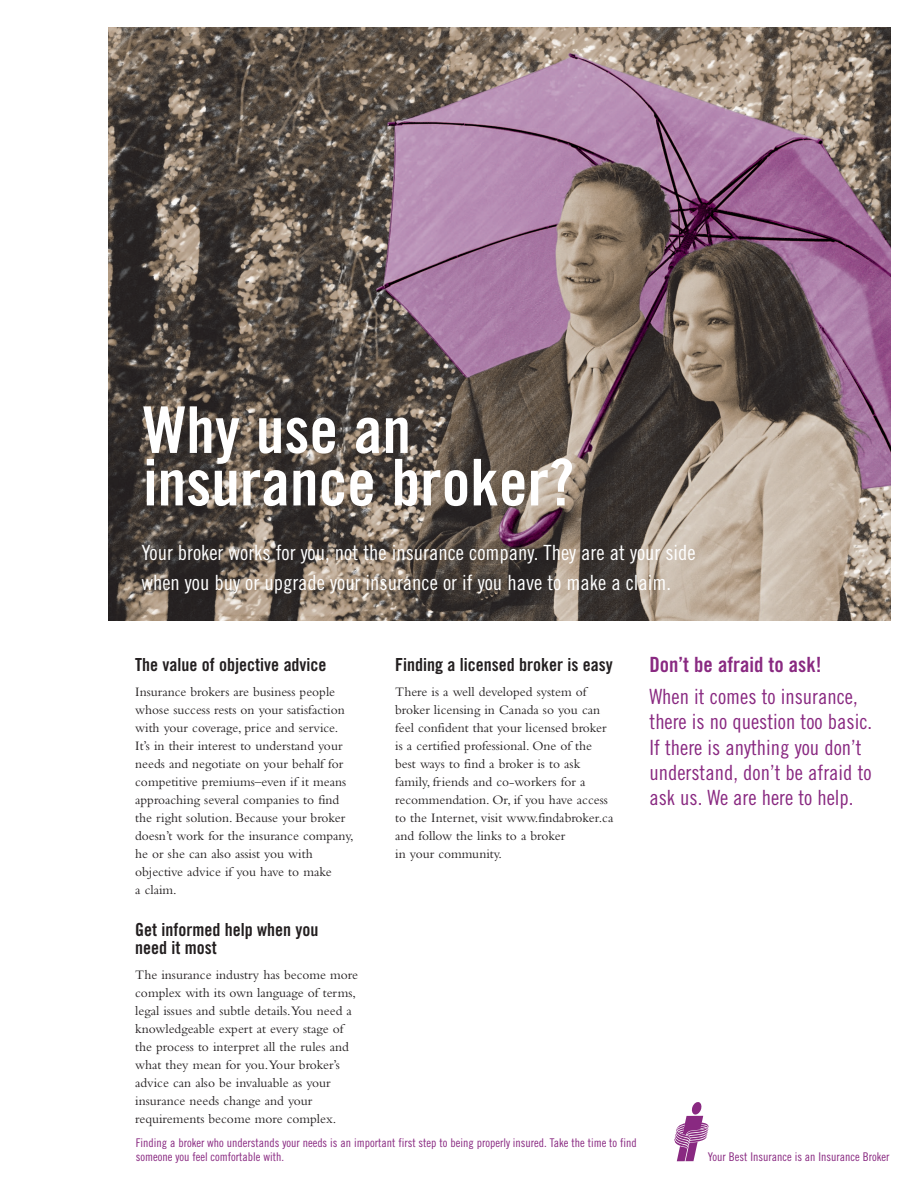
<style>
.page{position:relative;width:918px;height:1188px;background:#fff}
.page>*{position:absolute;margin:0;border:0;box-sizing:border-box;transform-origin:0 0}
.t1{font:64.5px/52.5px "Trade Gothic Bold Cond Twenty";color:#fff}
.t2{font:21px/25.2px "Trade Gothic Cond Eighteen";color:#892981}
.t3{font:21px/30px "Trade Gothic Cond Eighteen";color:#fff}
.t4{font:21px "Trade Gothic Bold Cond Twenty";color:#892981}
.t5{font:18px/18px "Trade Gothic Bold Cond Twenty";color:#231f20}
.t6{font:13.5px/18px "Bembo";color:#231f20}
.t7{font:12px/14.4px "Trade Gothic Cond Eighteen";color:#892981}
</style>
<div class="page">
<img style="left:108px;top:27px;width:783px;height:594px">
<svg style="left:674px;top:1102px;width:35px;height:59px"></svg>
<h1 class="t1" style="left:143px;top:409px;width:432px">Why use an insurance broker?</h1>
<h2 class="t3" style="left:141px;top:539px;width:556px">Your broker works for you, not the insurance company. They are at your side when you buy or upgrade your insurance or if you have to make a claim.</h2>
<h3 class="t5" style="left:135px;top:657px;width:193px">The value of objective advice</h3>
<p class="t6" style="left:135px;top:684px;width:220px">Insurance brokers are business people whose success rests on your satisfaction with your coverage, price and service.<br>It’s in their interest to understand your needs and negotiate on your behalf for competitive premiums–even if it means approaching several companies to find the right solution. Because your broker doesn’t work for the insurance company, he or she can also assist you with objective advice if you have to make<br>a claim.</p>
<h3 class="t5" style="left:135px;top:922px;width:185px">Get informed help when you need it most</h3>
<p class="t6" style="left:135px;top:967px;width:224px">The insurance industry has become more complex with its own language of terms, legal issues and subtle details.You need a knowledgeable expert at every stage of the process to interpret all the rules and what they mean for you.Your broker’s advice can also be invaluable as your insurance needs change and your requirements become more complex.</p>
<h3 class="t5" style="left:395px;top:657px;width:219px">Finding a licensed broker is easy</h3>
<p class="t6" style="left:395px;top:684px;width:220px">There is a well developed system of broker licensing in Canada so you can feel confident that your licensed broker is a certified professional. One of the best ways to find a broker is to ask family, friends and co-workers for a recommendation. Or, if you have access to the Internet, visit www.findabroker.ca and follow the links to a broker<br>in your community.</p>
<p class="t7" style="left:136px;top:1136px;width:503px">Finding a broker who understands your needs is an important first step to being properly insured. Take the time to find someone you feel comfortable with.</p>
<h2 class="t4" style="left:650px;top:657px;width:174px">Don’t be afraid to ask!</h2>
<h2 class="t2" style="left:650px;top:686px;width:224px">When it comes to insurance, there is no question too basic.<br>If there is anything you don’t understand, don’t be afraid to ask us. We are here to help.</h2>
<p class="t7" style="left:708px;top:1150px;width:183px">Your Best Insurance is an Insurance Broker</p>
</div>
